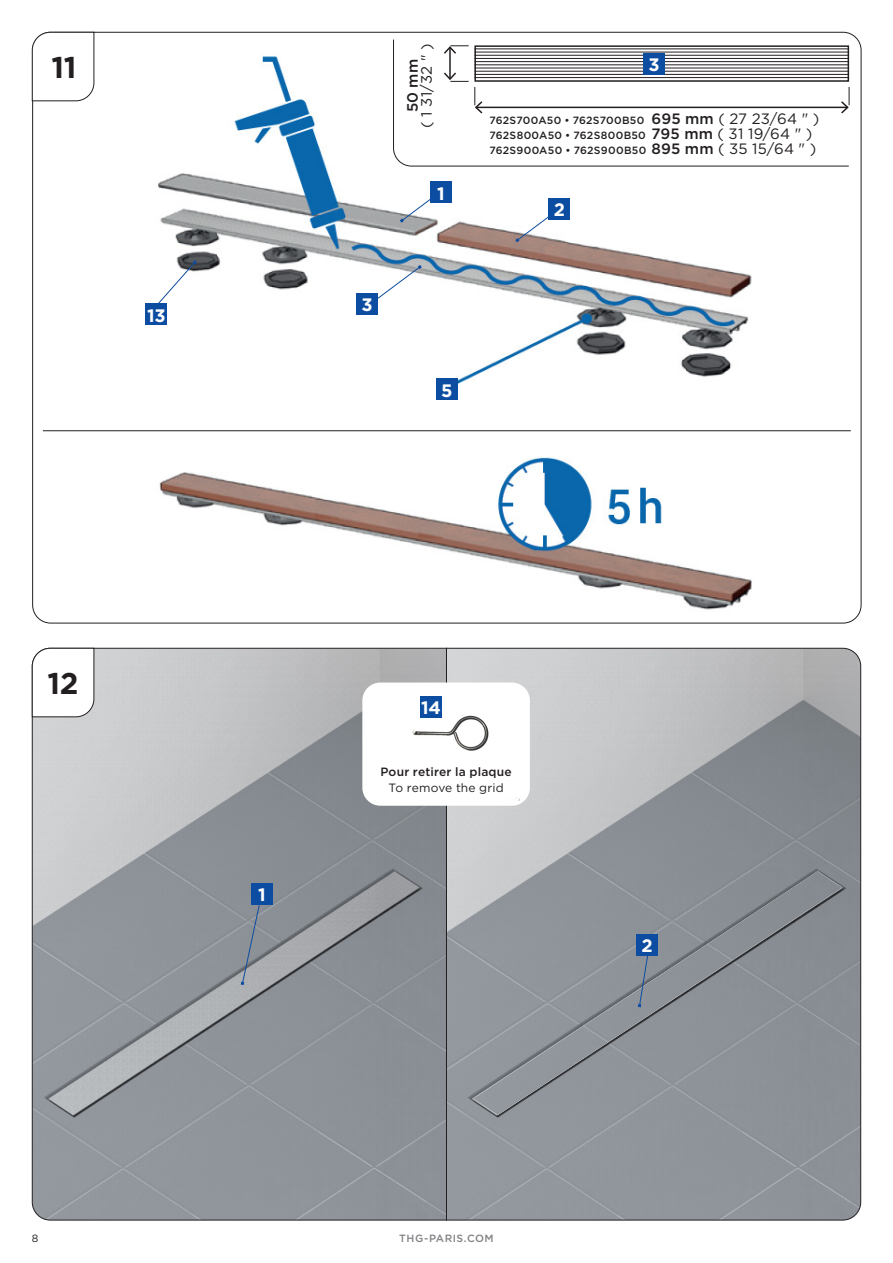
<style>
.page{position:relative;width:893px;height:1263px;background:#fff}
.page>*{position:absolute;margin:0;border:0;box-sizing:border-box;transform-origin:0 0}
.Titre_EN{font:700 30px "Gotham";color:#231f20}
.t1{font:700 18px "Gotham";color:#fff}
.Titre_EN-2{font:15px "Gotham";color:#231f20}
.Titre_EN-3{font:500 15px "Gotham";color:#231f20}
.Titre_EN-4{font:500 12px "Gotham";letter-spacing:.015em;color:#231f20}
.Titre_EN-5{font:12px "Gotham";letter-spacing:.01em;color:#231f20}
.Titre_EN-6{font:500 10.5px "Gotham";letter-spacing:.025em;color:#231f20}
.t2{font:500 10.5px "Gotham";letter-spacing:.045em;color:#808285}
.t3{font:10.5px "Gotham";color:#231f20}
.s1{font-size:15px}
.s2{font-weight:400;font-size:15px}
</style>
<div class="page">
<svg style="left:32px;top:647px;width:414px;height:574px;background:#9ca0a5"></svg>
<svg style="left:241px;top:893px;width:21px;height:92px;background:#8a919b"></svg>
<div style="left:251px;top:883px;width:22px;height:21px;background:#0d4da1"></div>
<svg style="left:32px;top:647px;width:63px;height:70px"></svg>
<img style="left:132px;top:55px;width:638px;height:555px">
<svg style="left:32px;top:32px;width:63px;height:70px"></svg>
<div style="left:436px;top:379px;width:21px;height:21px;background:#0d4da1"></div>
<svg style="left:377px;top:265px;width:45px;height:34px"></svg>
<div style="left:356px;top:293px;width:22px;height:22px;background:#0d4da1"></div>
<svg style="left:400px;top:188px;width:45px;height:35px"></svg>
<div style="left:430px;top:182px;width:22px;height:21px;background:#0d4da1"></div>
<svg style="left:515px;top:208px;width:45px;height:34px"></svg>
<div style="left:549px;top:198px;width:21px;height:21px;background:#0d4da1"></div>
<div style="left:146px;top:304px;width:21px;height:21px;background:#0d4da1"></div>
<svg style="left:157px;top:260px;width:40px;height:45px"></svg>
<hr style="left:43px;top:430px;width:808px;height:1px;background:#231f20">
<svg style="left:849px;top:87px;width:1px;height:19px"></svg>
<svg style="left:393px;top:39px;width:456px;height:127px"></svg>
<div style="left:643px;top:54px;width:22px;height:21px;background:#0d4da1"></div>
<svg style="left:446px;top:647px;width:415px;height:574px;background:#9fa2a7"></svg>
<img style="left:473px;top:871px;width:369px;height:244px">
<svg style="left:638px;top:955px;width:11px;height:52px"></svg>
<div style="left:636px;top:934px;width:22px;height:21px;background:#0d4da1"></div>
<div style="left:362px;top:682px;width:168px;height:124px;background:#fff;border-radius:18px"></div>
<img style="left:412px;top:715px;width:108px;height:85px">
<div style="left:420px;top:696px;width:22px;height:21px;background:#0d4da1"></div>
<div style="left:371px;top:762px;width:150px;height:35px;background:#fff"></div>
<p class="Titre_EN" style="left:52px;top:48px;width:27px">11</p>
<p class="t1" style="left:147px;top:303px;width:20px">13</p>
<p class="Titre_EN-2" style="left:417px;top:128px;width:85px;rotate:-90deg">( 1 31/32 " )</p>
<p class="Titre_EN-3" style="left:403px;top:112px;width:55px;rotate:-90deg">50 mm</p>
<p class="t1" style="left:437px;top:181px;width:9px">1</p>
<p class="t1" style="left:361px;top:293px;width:13px">3</p>
<p class="t1" style="left:441px;top:378px;width:13px">5</p>
<p class="t1" style="left:648px;top:53px;width:13px">3</p>
<p class="Titre_EN-6" style="left:489px;top:113px;width:331px">762S700A50 • 762S700B50 <span class="s1">695 mm</span> <span class="s2">( 27 23/64 " )</span></p>
<p class="Titre_EN-6" style="left:489px;top:129px;width:324px">762S800A50 • 762S800B50 <span class="s1">795 mm</span> <span class="s2">( 31 19/64 " )</span></p>
<p class="Titre_EN-6" style="left:489px;top:144px;width:328px">762S900A50 • 762S900B50 <span class="s1">895 mm</span> <span class="s2">( 35 15/64 " )</span></p>
<p class="t1" style="left:554px;top:197px;width:13px">2</p>
<p class="Titre_EN" style="left:48px;top:664px;width:33px">12</p>
<p class="t1" style="left:258px;top:883px;width:9px">1</p>
<p class="t1" style="left:421px;top:696px;width:21px">14</p>
<p class="Titre_EN-4" style="left:380px;top:764px;width:133px">Pour retirer la plaque</p>
<p class="Titre_EN-5" style="left:389px;top:780px;width:117px">To remove the grid</p>
<p class="t1" style="left:641px;top:934px;width:13px">2</p>
<p class="t3" style="left:32px;top:1231px;width:8px">8</p>
<p class="t2" style="left:399px;top:1231px;width:96px">THG-PARIS.COM</p>
</div>
